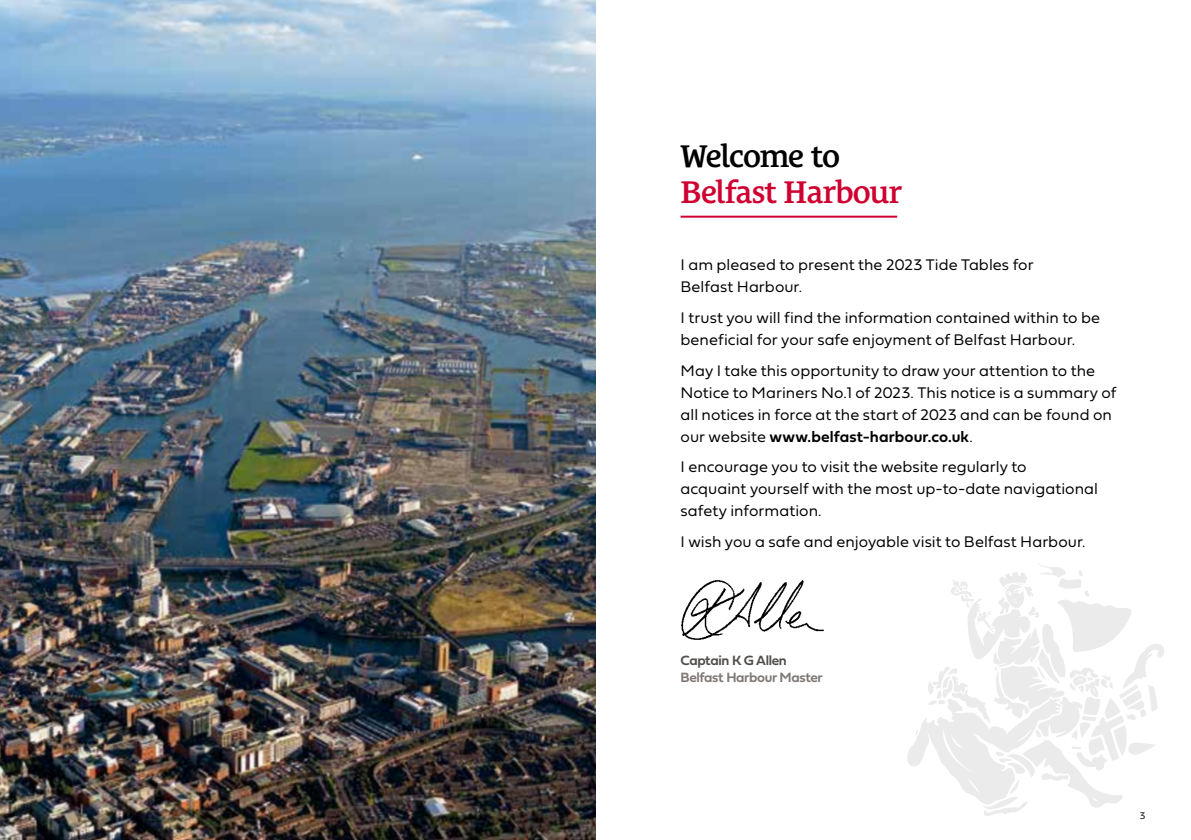
<style>
.page{position:relative;width:1191px;height:840px;background:#fff}
.page>*{position:absolute;margin:0;border:0;box-sizing:border-box;transform-origin:0 0}
.t1{font:600 32px "Le Monde Courrier Std";letter-spacing:-.03em;color:#cf0031}
.t2{font:600 32px "Le Monde Courrier Std";letter-spacing:-.045em;color:#000}
.t3{font:16px/22px "Fieldwork Geo Light";letter-spacing:.005em;color:#000}
.t4{font:16px "Fieldwork Geo Demibold";letter-spacing:.01em;color:#000}
.t5{font:14px "Fieldwork Geo Demibold";letter-spacing:-.025em;color:#7f7874}
.t6{font:14px "Fieldwork Geo Demibold";letter-spacing:-.025em;color:#514e4a}
.t7{font:10px "Fieldwork Geo Light";color:#514e4a}
.s1{font-family:"Fieldwork Geo Light"}
</style>
<div class="page">
<img style="left:681px;top:580px;width:143px;height:60px">
<hr style="left:680px;top:215px;width:217px;height:2px;background:#cf0031">
<svg style="left:907px;top:564px;width:257px;height:251px"></svg>
<img style="left:0;top:0;width:595px;height:839px">
<h1 class="t2" style="left:680px;top:137px;width:161px">Welcome to</h1>
<h1 class="t1" style="left:680px;top:173px;width:223px">Belfast Harbour</h1>
<p class="t3" style="left:680px;top:253px;width:354px">I am pleased to present the 2023 Tide Tables for<br>Belfast Harbour.</p>
<p class="t3" style="left:680px;top:306px;width:421px">I trust you will find the information contained within to be beneficial for your safe enjoyment of Belfast Harbour.</p>
<p class="t3" style="left:680px;top:358px;width:437px">May I take this opportunity to draw your attention to the<br>Notice to Mariners No.1 of 2023. This notice is a summary of all notices in force at the start of 2023 and can be found on</p>
<p class="t4" style="left:680px;top:423px;width:294px"><span class="s1">our website</span> www.belfast-harbour.co.uk<span class="s1">.</span></p>
<p class="t3" style="left:680px;top:455px;width:419px">I encourage you to visit the website regularly to<br>acquaint yourself with the most up-to-date navigational safety information.</p>
<p class="t3" style="left:680px;top:529px;width:406px">I wish you a safe and enjoyable visit to Belfast Harbour.</p>
<p class="t6" style="left:680px;top:649px;width:108px">Captain K G Allen</p>
<p class="t5" style="left:680px;top:665px;width:144px">Belfast Harbour Master</p>
<p class="t7" style="left:1140px;top:806px;width:7px">3</p>
</div>
